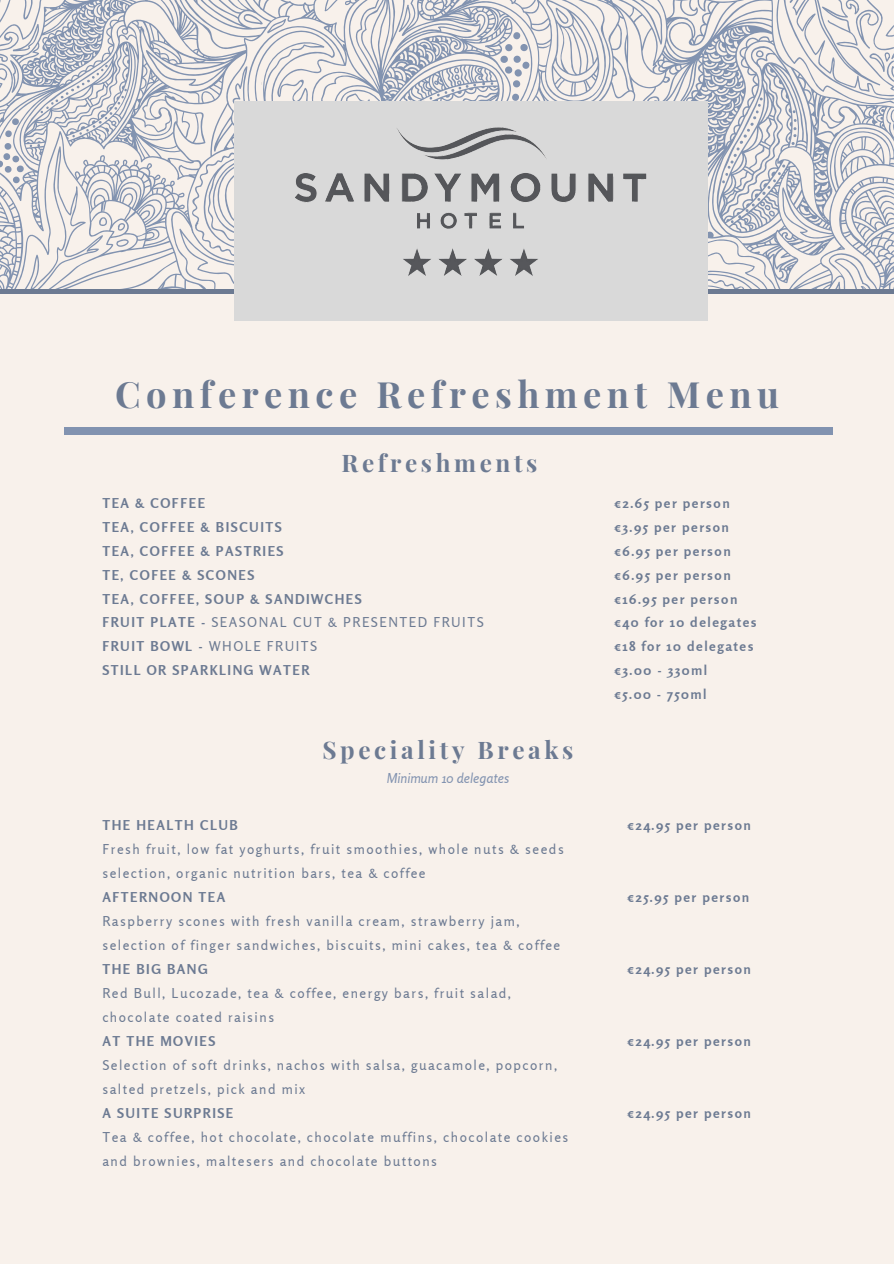
<style>
.page{position:relative;width:894px;height:1264px;background:#fff}
.page>*{position:absolute;margin:0;border:0;box-sizing:border-box;transform-origin:0 0}
.t1{font:700 36.3px "Playfair Display";letter-spacing:.15em;color:#6c7a92}
.t2{font:700 24.3px "Playfair Display";letter-spacing:.15em;color:#6c7a92}
.t3{font:italic 13.65px "Rosario";color:#8293b0}
.t4{font:13.5px/24px "Rosario";letter-spacing:.11em;color:#6c7a92}
.t5{font:700 13.5px "Rosario";letter-spacing:.11em;color:#6c7a92}
.s1{font-weight:700}
</style>
<div class="page">
<div style="left:0;top:0;width:893px;height:1263px;background:#f8f1eb"></div>
<svg style="left:0;top:0;width:893px;height:290px"></svg>
<svg style="left:544px;top:0;width:55px;height:81px"></svg>
<svg style="left:373px;top:4px;width:158px;height:77px"></svg>
<svg style="left:232px;top:66px;width:27px;height:66px"></svg>
<svg style="left:241px;top:10px;width:45px;height:24px"></svg>
<svg style="left:0;top:24px;width:127px;height:160px"></svg>
<hr style="left:0;top:290px;width:893px;height:3px;background:#6c7a92">
<div style="left:234px;top:101px;width:473px;height:219px;background:#d9d9d9"></div>
<div style="left:64px;top:428px;width:768px;height:7px;background:#8293b0"></div>
<img style="left:261px;top:81px;width:418px;height:240px">
<p class="t1" style="left:115px;top:368px;width:665px">Conference Refreshment Menu</p>
<p class="t2" style="left:341px;top:446px;width:197px">Refreshments</p>
<p class="t5" style="left:102px;top:494px;width:104px">TEA &amp; COFFEE</p>
<p class="t5" style="left:102px;top:518px;width:181px">TEA, COFFEE &amp; BISCUITS</p>
<p class="t5" style="left:102px;top:542px;width:183px">TEA, COFFEE &amp; PASTRIES</p>
<p class="t5" style="left:102px;top:566px;width:153px">TE, COFEE &amp; SCONES</p>
<p class="t5" style="left:102px;top:590px;width:261px">TEA, COFFEE, SOUP &amp; SANDIWCHES</p>
<p class="t4" style="left:102px;top:610px;width:383px"><span class="s1">FRUIT PLATE -</span> SEASONAL CUT &amp; PRESENTED FRUITS</p>
<p class="t4" style="left:102px;top:634px;width:216px"><span class="s1">FRUIT BOWL -</span> WHOLE FRUITS</p>
<p class="t5" style="left:102px;top:662px;width:208px">STILL OR SPARKLING WATER</p>
<p class="t2" style="left:322px;top:732px;width:252px">Speciality Breaks</p>
<p class="t3" style="left:386px;top:769px;width:124px">Minimum 10 delegates</p>
<p class="t5" style="left:102px;top:817px;width:137px">THE HEALTH CLUB</p>
<p class="t4" style="left:102px;top:837px;width:463px">Fresh fruit, low fat yoghurts, fruit smoothies, whole nuts &amp; seeds selection, organic nutrition bars, tea &amp; coffee</p>
<p class="t5" style="left:102px;top:889px;width:124px">AFTERNOON TEA</p>
<p class="t4" style="left:102px;top:909px;width:459px">Raspberry scones with fresh vanilla cream, strawberry jam, selection of finger sandwiches, biscuits, mini cakes, tea &amp; coffee</p>
<p class="t5" style="left:102px;top:960px;width:107px">THE BIG BANG</p>
<p class="t4" style="left:102px;top:980px;width:410px">Red Bull, Lucozade, tea &amp; coffee, energy bars, fruit salad, chocolate coated raisins</p>
<p class="t5" style="left:102px;top:1032px;width:114px">AT THE MOVIES</p>
<p class="t4" style="left:102px;top:1052px;width:456px">Selection of soft drinks, nachos with salsa, guacamole, popcorn, salted pretzels, pick and mix</p>
<p class="t5" style="left:102px;top:1104px;width:132px">A SUITE SURPRISE</p>
<p class="t4" style="left:102px;top:1124px;width:467px">Tea &amp; coffee, hot chocolate, chocolate muffins, chocolate cookies and brownies, maltesers and chocolate buttons</p>
<p class="t5" style="left:614px;top:494px;width:117px">€2.65 per person</p>
<p class="t5" style="left:614px;top:518px;width:116px">€3.95 per person</p>
<p class="t5" style="left:614px;top:542px;width:118px">€6.95 per person</p>
<p class="t5" style="left:614px;top:566px;width:118px">€6.95 per person</p>
<p class="t5" style="left:614px;top:590px;width:125px">€16.95 per person</p>
<p class="t5" style="left:614px;top:614px;width:144px">€40 for 10 delegates</p>
<p class="t5" style="left:614px;top:638px;width:141px">€18 for 10 delegates</p>
<p class="t5" style="left:614px;top:662px;width:95px">€3.00 - 330ml</p>
<p class="t5" style="left:614px;top:686px;width:94px">€5.00 - 750ml</p>
<p class="t5" style="left:627px;top:817px;width:125px">€24.95 per person</p>
<p class="t5" style="left:627px;top:889px;width:124px">€25.95 per person</p>
<p class="t5" style="left:627px;top:960px;width:125px">€24.95 per person</p>
<p class="t5" style="left:627px;top:1032px;width:125px">€24.95 per person</p>
<p class="t5" style="left:627px;top:1104px;width:125px">€24.95 per person</p>
</div>
